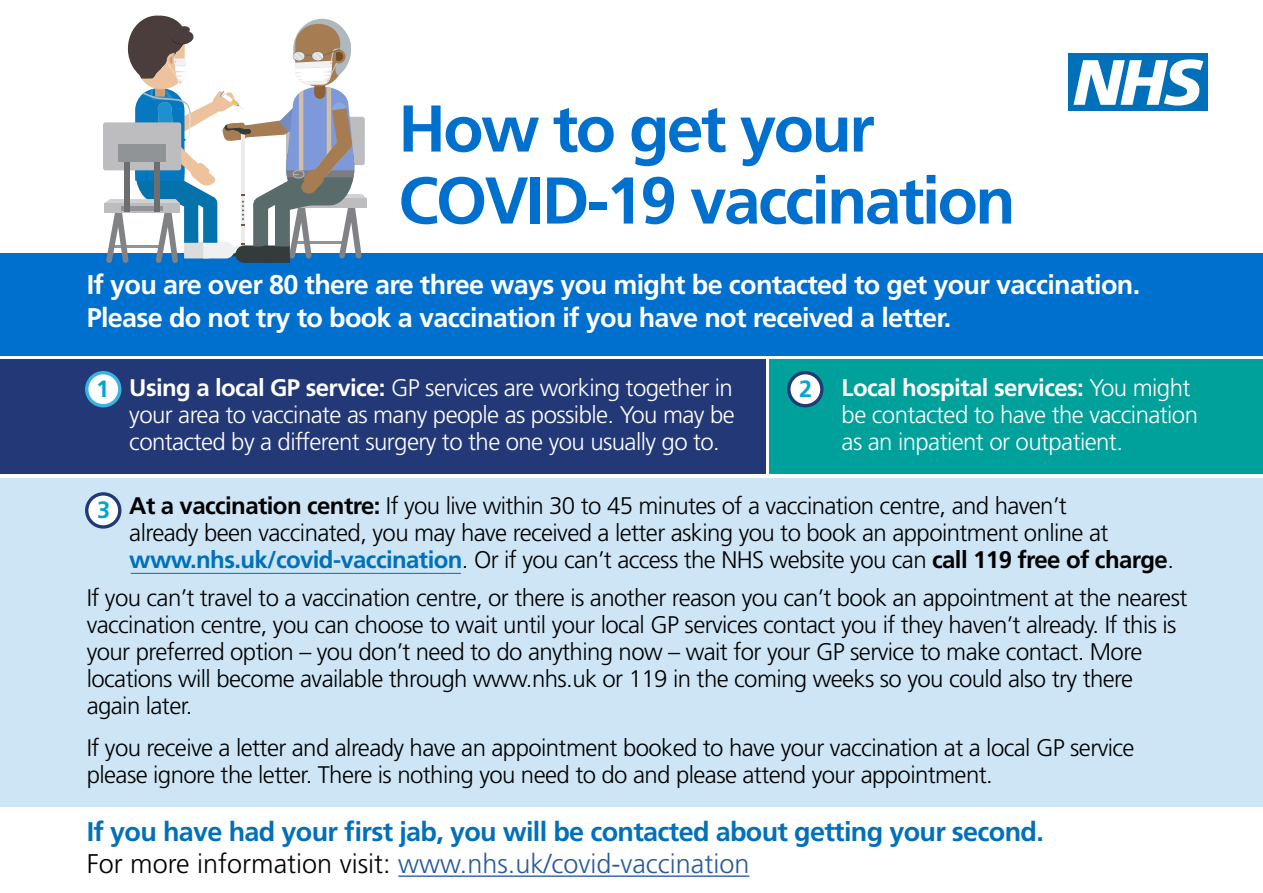
<style>
.page{position:relative;width:1263px;height:893px;background:#fff}
.page>*{position:absolute;margin:0;border:0;box-sizing:border-box;transform-origin:0 0}
.t1{font:700 66px "Frutiger LT Std";letter-spacing:-.04em;color:#0070ce}
.t2{font:700 27px/33px "Frutiger LT Std";letter-spacing:-.025em;color:#fff}
.t3{font:700 27px "Frutiger LT Std";letter-spacing:-.025em;color:#0070ba}
.t4{font:300 27px "Frutiger LT Std";color:#275b9b}
.t5{font:300 24px/27px "Frutiger LT Std";letter-spacing:-.025em;color:#000}
.t6{font:300 24px/27px "Frutiger LT Std";letter-spacing:-.025em;color:#fff}
.t7{font:700 23.55px "Frutiger LT Std";color:#02a6cf}
.s1{font-weight:700}
.s2{font-weight:700;color:#0070ba}
.s3{color:#000}
</style>
<div class="page">
<div style="left:0;top:478px;width:1263px;height:328px;background:#cde5f5"></div>
<div style="left:770px;top:359px;width:493px;height:115px;background:#00a09b"></div>
<div style="left:0;top:359px;width:765px;height:115px;background:#233977"></div>
<div style="left:0;top:253px;width:1263px;height:102px;background:#0070ce"></div>
<div style="left:1068px;top:54px;width:140px;height:57px;background:#0070ba"></div>
<svg style="left:1073px;top:59px;width:130px;height:47px"></svg>
<div style="left:87px;top:373px;width:33px;height:33px;background:#fff;border-radius:50%"></div>
<div style="left:85px;top:371px;width:36px;height:36px;border:3px solid #37b4e5;border-radius:50%"></div>
<div style="left:789px;top:373px;width:33px;height:33px;background:#fff;border-radius:50%"></div>
<div style="left:787px;top:371px;width:36px;height:36px;border:3px solid #233977;border-radius:50%"></div>
<div style="left:87px;top:494px;width:33px;height:33px;background:#fff;border-radius:50%"></div>
<div style="left:85px;top:492px;width:36px;height:37px;border:3px solid #233977;border-radius:50%"></div>
<hr style="left:398px;top:875px;width:351px;height:2px;background:#275b9b">
<hr style="left:131px;top:573px;width:330px;height:1px;background:#0070ba">
<svg style="left:104px;top:16px;width:263px;height:247px"></svg>
<p class="t1" style="left:398px;top:90px;width:478px">How to get your</p>
<p class="t1" style="left:398px;top:162px;width:619px">COVID-19 vaccination</p>
<p class="t2" style="left:87px;top:268px;width:1055px">If you are over 80 there are three ways you might be contacted to get your vaccination.<br>Please do not try to book a vaccination if you have not received a letter.</p>
<p class="t6" style="left:129px;top:375px;width:607px;text-align:justify"><span class="s1">Using a local GP service:</span> GP services are working together in your area to vaccinate as many people as possible. You may be contacted by a different surgery to the one you usually go to.</p>
<p class="t7" style="left:96px;top:375px;width:15px">1</p>
<p class="t7" style="left:799px;top:375px;width:15px">2</p>
<p class="t6" style="left:842px;top:375px;width:358px"><span class="s1">Local hospital services:</span> You might be contacted to have the vaccination as an inpatient or outpatient.</p>
<p class="t7" style="left:97px;top:496px;width:15px">3</p>
<p class="t5" style="left:129px;top:493px;width:939px"><span class="s1">At a vaccination centre:</span> If you live within 30 to 45 minutes of a vaccination centre, and haven’t</p>
<p class="t5" style="left:129px;top:520px;width:981px">already been vaccinated, you may have received a letter asking you to book an appointment online at</p>
<p class="t5" style="left:129px;top:547px;width:1046px"><span class="s2">www.nhs.uk/covid-vaccination</span>. Or if you can’t access the NHS website you can <span class="s1">call 119 free of charge</span>.</p>
<p class="t5" style="left:87px;top:584px;width:1102px">If you can’t travel to a vaccination centre, or there is another reason you can’t book an appointment at the nearest vaccination centre, you can choose to wait until your local GP services contact you if they haven’t already. If this is</p>
<p class="t5" style="left:87px;top:638px;width:1057px">your preferred option – you don’t need to do anything now – wait for your GP service to make contact. More locations will become available through www.nhs.uk or 119 in the coming weeks so you could also try there</p>
<p class="t5" style="left:87px;top:692px;width:107px">again later.</p>
<p class="t5" style="left:87px;top:734px;width:1049px">If you receive a letter and already have an appointment booked to have your vaccination at a local GP service please ignore the letter. There is nothing you need to do and please attend your appointment.</p>
<p class="t3" style="left:87px;top:816px;width:959px">If you have had your first jab, you will be contacted about getting your second.</p>
<p class="t4" style="left:87px;top:849px;width:664px"><span class="s3">For more information visit:</span> www.nhs.uk/covid-vaccination</p>
</div>
